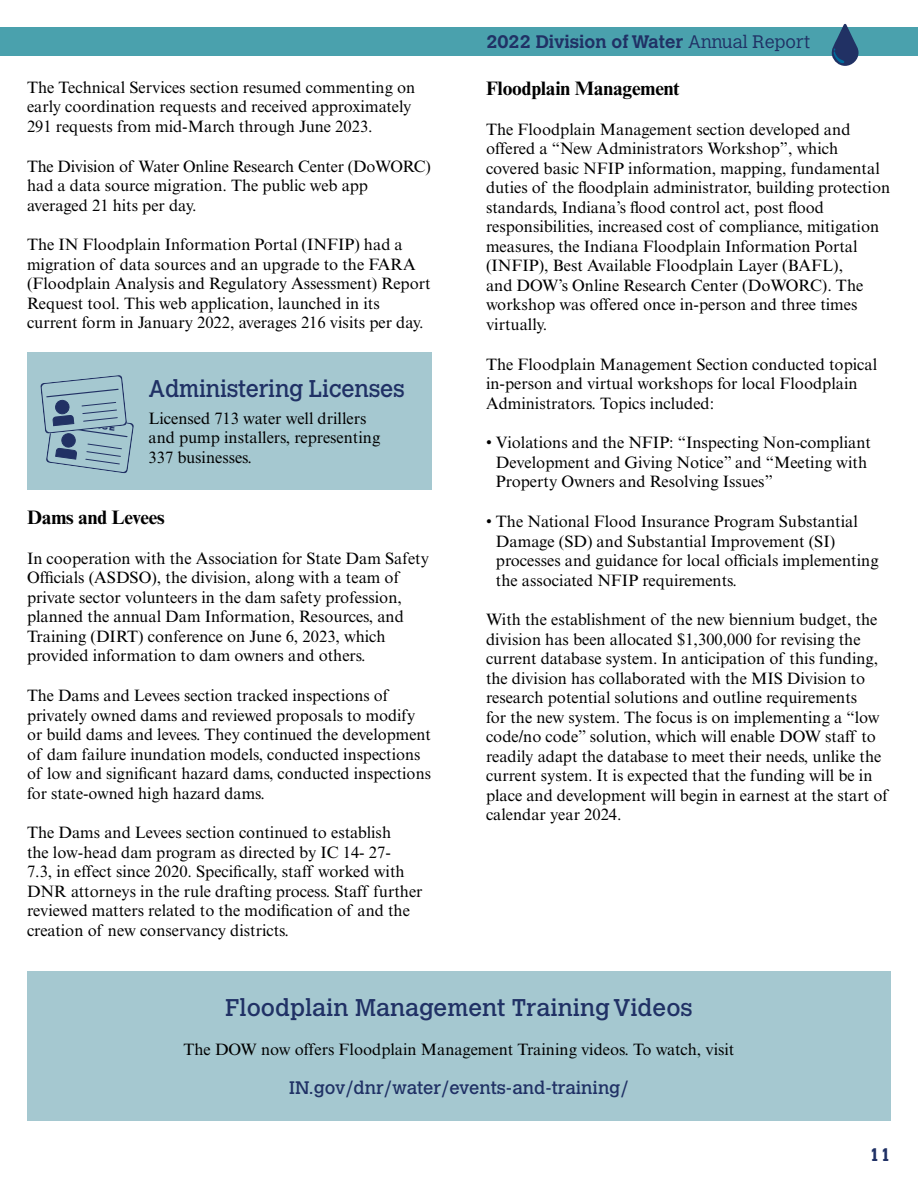
<style>
.page{position:relative;width:918px;height:1188px;background:#fff}
.page>*{position:absolute;margin:0;border:0;box-sizing:border-box;transform-origin:0 0}
.t1{font:24px "Calvert MT Std";color:#203165}
.t2{font:24px "Calvert MT Std";color:#203165;scale:.96 1}
.t3{font:700 19.5px "Times New Roman MT Std";letter-spacing:-.01em;color:#000}
.t4{font:18px "Calvert MT Std";color:#203165}
.t5{font:700 18px "Calvert MT Std";color:#203165}
.t6{font:16.5px/19.5px "Times New Roman MT Std";color:#000}
.s1{font-weight:300}
</style>
<div class="page">
<div style="left:0;top:27px;width:918px;height:28px;background:#4aa1ad"></div>
<svg style="left:831px;top:24px;width:28px;height:42px"></svg>
<div style="left:27px;top:971px;width:864px;height:149px;background:#a5c8d0"></div>
<div style="left:27px;top:353px;width:405px;height:137px;background:#a5c8d0"></div>
<svg style="left:40px;top:375px;width:94px;height:99px"></svg>
<p class="t6" style="left:27px;top:78px;width:390px">The Technical Services section resumed commenting on early coordination requests and received approximately<br>291 requests from mid-March through June 2023.</p>
<p class="t6" style="left:27px;top:156px;width:405px">The Division of Water Online Research Center (DoWORC) had a data source migration. The public web app averaged 21 hits per day.</p>
<p class="t6" style="left:27px;top:235px;width:405px">The IN Floodplain Information Portal (INFIP) had a migration of data sources and an upgrade to the FARA (Floodplain Analysis and Regulatory Assessment) Report Request tool. This web application, launched in its current form in January 2022, averages 216 visits per day.</p>
<p class="t2" style="left:148px;top:375px;width:269px">Administering Licenses</p>
<p class="t6" style="left:148px;top:408px;width:233px">Licensed 713 water well drillers and pump installers, representing<br>337 businesses.</p>
<p class="t3" style="left:27px;top:505px;width:139px">Dams and Levees</p>
<p class="t6" style="left:27px;top:549px;width:404px">In cooperation with the Association for State Dam Safety Offcials (ASDSO), the division, along with a team of private sector volunteers in the dam safety profession, planned the annual Dam Information, Resources, and Training (DIRT) conference on June 6, 2023, which provided information to dam owners and others.</p>
<p class="t6" style="left:27px;top:686px;width:405px">The Dams and Levees section tracked inspections of privately owned dams and reviewed proposals to modify or build dams and levees. They continued the development of dam failure inundation models, conducted inspections of low and signifcant hazard dams, conducted inspections for state-owned high hazard dams.</p>
<p class="t6" style="left:27px;top:823px;width:397px">The Dams and Levees section continued to establish<br>the low-head dam program as directed by IC 14- 27-<br>7.3, in effect since 2020. Specifcally, staff worked with DNR attorneys in the rule drafting process. Staff further reviewed matters related to the modifcation of and the creation of new conservancy districts.</p>
<p class="t5" style="left:486px;top:30px;width:325px">2022 Division of Water <span class="s1">Annual Report</span></p>
<p class="t3" style="left:486px;top:76px;width:195px">Floodplain Management</p>
<p class="t6" style="left:486px;top:119px;width:406px">The Floodplain Management section developed and offered a “New Administrators Workshop”, which covered basic NFIP information, mapping, fundamental duties of the foodplain administrator, building protection standards, Indiana’s food control act, post food responsibilities, increased cost of compliance, mitigation measures, the Indiana Floodplain Information Portal (INFIP), Best Available Floodplain Layer (BAFL),<br>and DOW’s Online Research Center (DoWORC). The workshop was offered once in-person and three times virtually.</p>
<p class="t6" style="left:486px;top:354px;width:393px">The Floodplain Management Section conducted topical in-person and virtual workshops for local Floodplain<br>Administrators. Topics included:</p>
<p class="t6" style="left:496px;top:433px;width:377px;text-indent:-10px">• Violations and the NFIP: “Inspecting Non-compliant<br>Development and Giving Notice” and “Meeting with<br>Property Owners and Resolving Issues”</p>
<p class="t6" style="left:496px;top:512px;width:384px;text-indent:-10px">• The National Flood Insurance Program Substantial Damage (SD) and Substantial Improvement (SI) processes and guidance for local offcials implementing the associated NFIP requirements.</p>
<p class="t6" style="left:486px;top:610px;width:405px">With the establishment of the new biennium budget, the division has been allocated $1,300,000 for revising the current database system. In anticipation of this funding, the division has collaborated with the MIS Division to research potential solutions and outline requirements<br>for the new system. The focus is on implementing a “low code/no code” solution, which will enable DOW staff to readily adapt the database to meet their needs, unlike the current system. It is expected that the funding will be in place and development will begin in earnest at the start of calendar year 2024.</p>
<p class="t1" style="left:225px;top:993px;width:469px">Floodplain Management Training Videos</p>
<p class="t6" style="left:184px;top:1040px;width:552px">The DOW now offers Floodplain Management Training videos. To watch, visit</p>
<p class="t4" style="left:289px;top:1077px;width:341px">IN.gov/dnr/water/events-and-training/</p>
<p class="t5" style="left:869px;top:1143px;width:24px">11</p>
</div>
